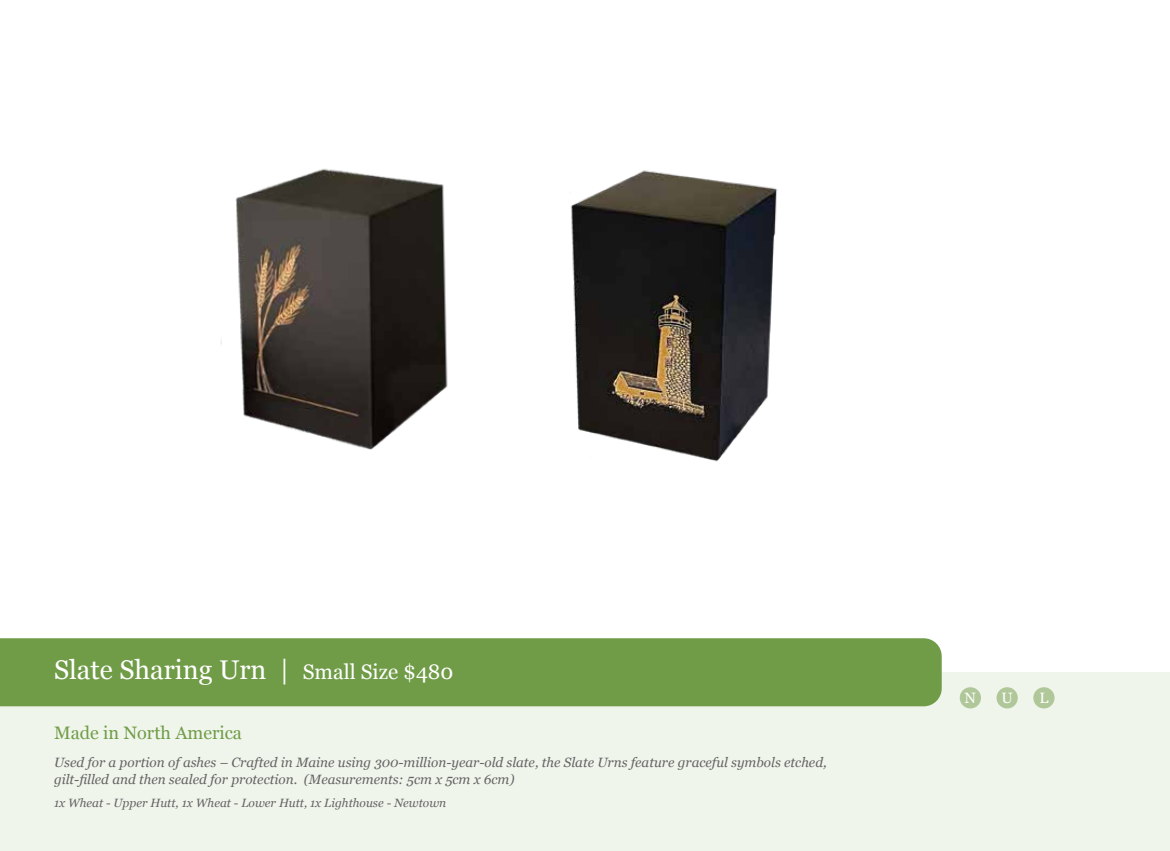
<style>
.page{position:relative;width:1170px;height:851px;background:#fff}
.page>*{position:absolute;margin:0;border:0;box-sizing:border-box;transform-origin:0 0}
.t1{font:27px "Georgia";color:#fff}
.t2{font:18px "Georgia";color:#709c47}
.t3{font:15px "Georgia";color:#fff}
.t4{font:italic 13.5px/16.2px "Georgia";color:#646464}
.t5{font:italic 12px "Georgia";color:#646464}
.s1{font-size:21px}
</style>
<div class="page">
<div style="left:0;top:672px;width:1169px;height:178px;background:#f0f5ec"></div>
<div style="left:0;top:638px;width:941px;height:68px;background:#709c47"></div>
<img style="left:221px;top:168px;width:227px;height:282px">
<img style="left:571px;top:170px;width:207px;height:292px">
<div style="left:959px;top:687px;width:21px;height:21px;background:#b0c899;border-radius:50%"></div>
<div style="left:996px;top:687px;width:21px;height:21px;background:#b0c899;border-radius:50%"></div>
<div style="left:1033px;top:687px;width:21px;height:21px;background:#b0c899;border-radius:50%"></div>
<h1 class="t1" style="left:54px;top:650px;width:401px">Slate Sharing Urn | <span class="s1">Small Size $480</span></h1>
<h2 class="t2" style="left:54px;top:720px;width:189px">Made in North America</h2>
<p class="t4" style="left:54px;top:754px;width:774px">Used for a portion of ashes – Crafted in Maine using 300-million-year-old slate, the Slate Urns feature graceful symbols etched, gilt-filled and then sealed for protection. (Measurements: 5cm x 5cm x 6cm)</p>
<p class="t5" style="left:54px;top:793px;width:394px">1x Wheat - Upper Hutt, 1x Wheat - Lower Hutt, 1x Lighthouse - Newtown</p>
<p class="t3" style="left:964px;top:686px;width:13px">N</p>
<p class="t3" style="left:1001px;top:686px;width:13px">U</p>
<p class="t3" style="left:1039px;top:686px;width:11px">L</p>
</div>
